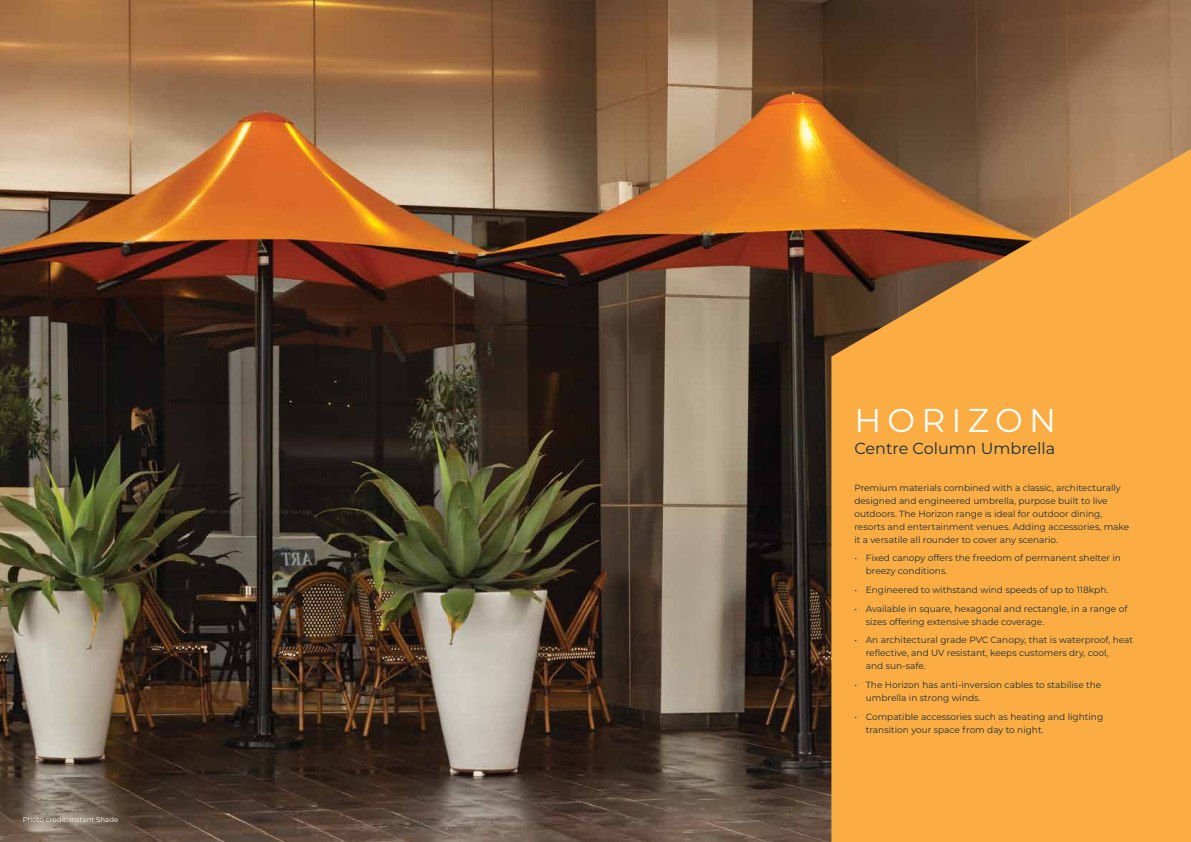
<style>
.page{position:relative;width:1191px;height:842px;background:#fff}
.page>*{position:absolute;margin:0;border:0;box-sizing:border-box;transform-origin:0 0}
.t1{font:33px "Montserrat";letter-spacing:.19em;color:#fff}
.t2{font:16px "Montserrat";color:#122f3f}
.t3{font:9px/13px "Montserrat";color:#122f3f}
.t4{font:7px "Montserrat";color:#fff}
</style>
<div class="page">
<img style="left:0;top:0;width:1191px;height:842px">
<svg style="left:831px;top:149px;width:360px;height:693px;background:#eb9f3f"></svg>
<p class="t4" style="left:23px;top:814px;width:97px">Photo credit: Instant Shade</p>
<h1 class="t1" style="left:854px;top:397px;width:203px">HORIZON</h1>
<h2 class="t2" style="left:854px;top:437px;width:202px">Centre Column Umbrella</h2>
<p class="t3" style="left:854px;top:481px;width:276px">Premium materials combined with a classic, architecturally designed and engineered umbrella, purpose built to live outdoors. The Horizon range is ideal for outdoor dining, resorts and entertainment venues. Adding accessories, make it a versatile all rounder to cover any scenario.</p>
<p class="t3" style="left:865px;top:551px;width:257px;text-indent:-11px">• Fixed canopy offers the freedom of permanent shelter in breezy conditions.</p>
<p class="t3" style="left:854px;top:583px;width:255px">• Engineered to withstand wind speeds of up to 118kph.</p>
<p class="t3" style="left:865px;top:602px;width:263px;text-indent:-11px">• Available in square, hexagonal and rectangle, in a range of sizes offering extensive shade coverage.</p>
<p class="t3" style="left:865px;top:633px;width:269px;text-indent:-11px">• An architectural grade PVC Canopy, that is waterproof, heat reflective, and UV resistant, keeps customers dry, cool,<br>and sun-safe.</p>
<p class="t3" style="left:865px;top:678px;width:237px;text-indent:-11px">• The Horizon has anti-inversion cables to stabilise the umbrella in strong winds.</p>
<p class="t3" style="left:865px;top:710px;width:239px;text-indent:-11px">• Compatible accessories such as heating and lighting transition your space from day to night.</p>
</div>
